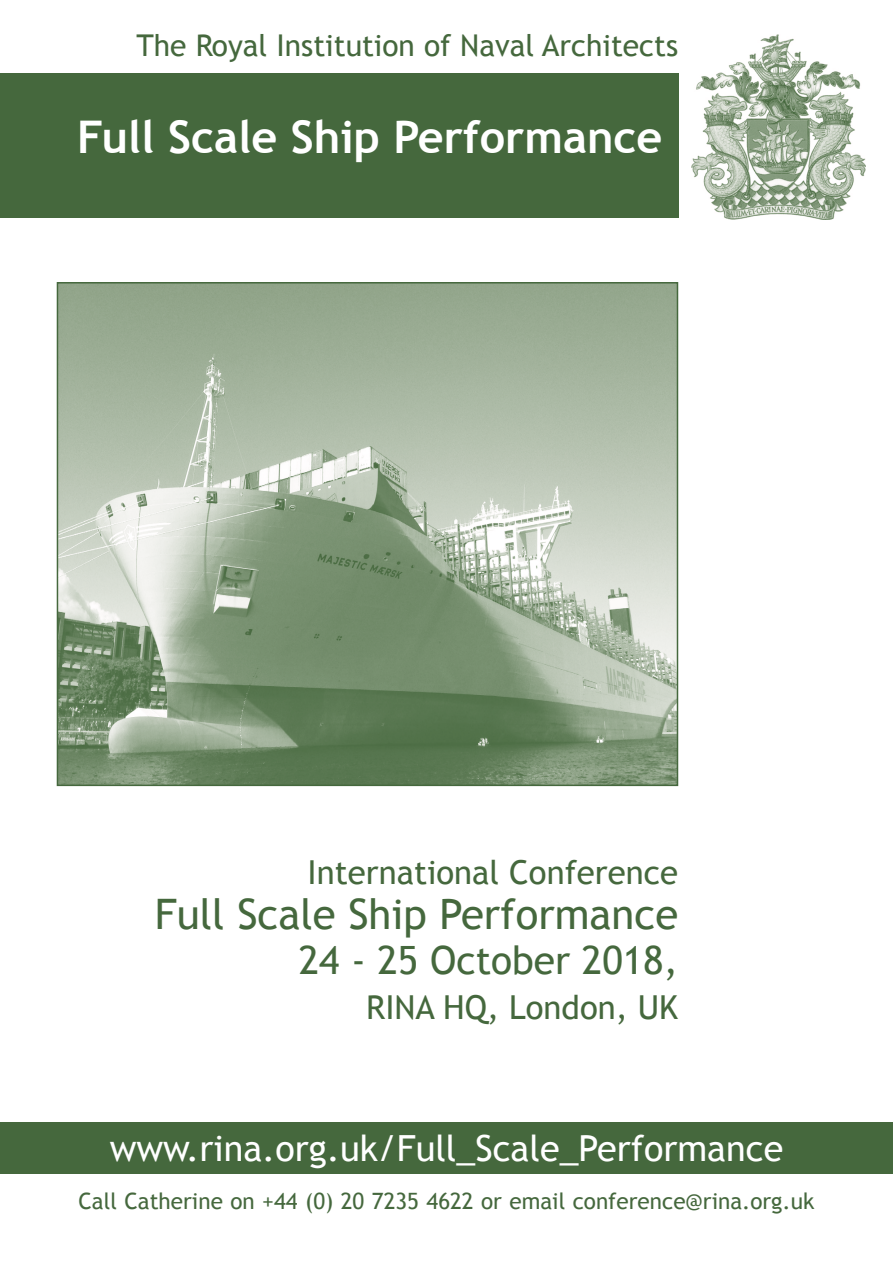
<style>
.page{position:relative;width:893px;height:1263px;background:#fff}
.page>*{position:absolute;margin:0;border:0;box-sizing:border-box;transform-origin:0 0}
.t1{font:700 45px "Trebuchet MS";color:#fff}
.t2{font:42px "Trebuchet MS";color:#45683d}
.t3{font:39px "Trebuchet MS";color:#45683d}
.t4{font:36px "Trebuchet MS";color:#fff}
.t5{font:33px "Trebuchet MS";color:#45683d}
.t6{font:30px "Trebuchet MS";color:#45683d}
.t7{font:22.5px "Trebuchet MS";color:#45683d}
</style>
<div class="page">
<img style="left:60px;top:285px;width:615px;height:498px">
<div style="left:57px;top:282px;width:621px;height:504px;border:2px solid #45683d"></div>
<img style="left:692px;top:34px;width:174px;height:185px">
<div style="left:0;top:74px;width:678px;height:144px;background:#45683d"></div>
<div style="left:0;top:1122px;width:893px;height:52px;background:#45683d"></div>
<p class="t6" style="left:136px;top:28px;width:543px">The Royal Institution of Naval Architects</p>
<p class="t1" style="left:77px;top:108px;width:587px">Full Scale Ship Performance</p>
<p class="t5" style="left:308px;top:853px;width:372px">International Conference</p>
<p class="t2" style="left:155px;top:889px;width:525px">Full Scale Ship Performance</p>
<p class="t3" style="left:299px;top:937px;width:381px">24 - 25 October 2018,</p>
<p class="t5" style="left:366px;top:988px;width:313px">RINA HQ, London, UK</p>
<p class="t4" style="left:110px;top:1127px;width:675px">www.rina.org.uk/Full_Scale_Performance</p>
<p class="t7" style="left:78px;top:1187px;width:737px">Call Catherine on +44 (0) 20 7235 4622 or email conference@rina.org.uk</p>
</div>
